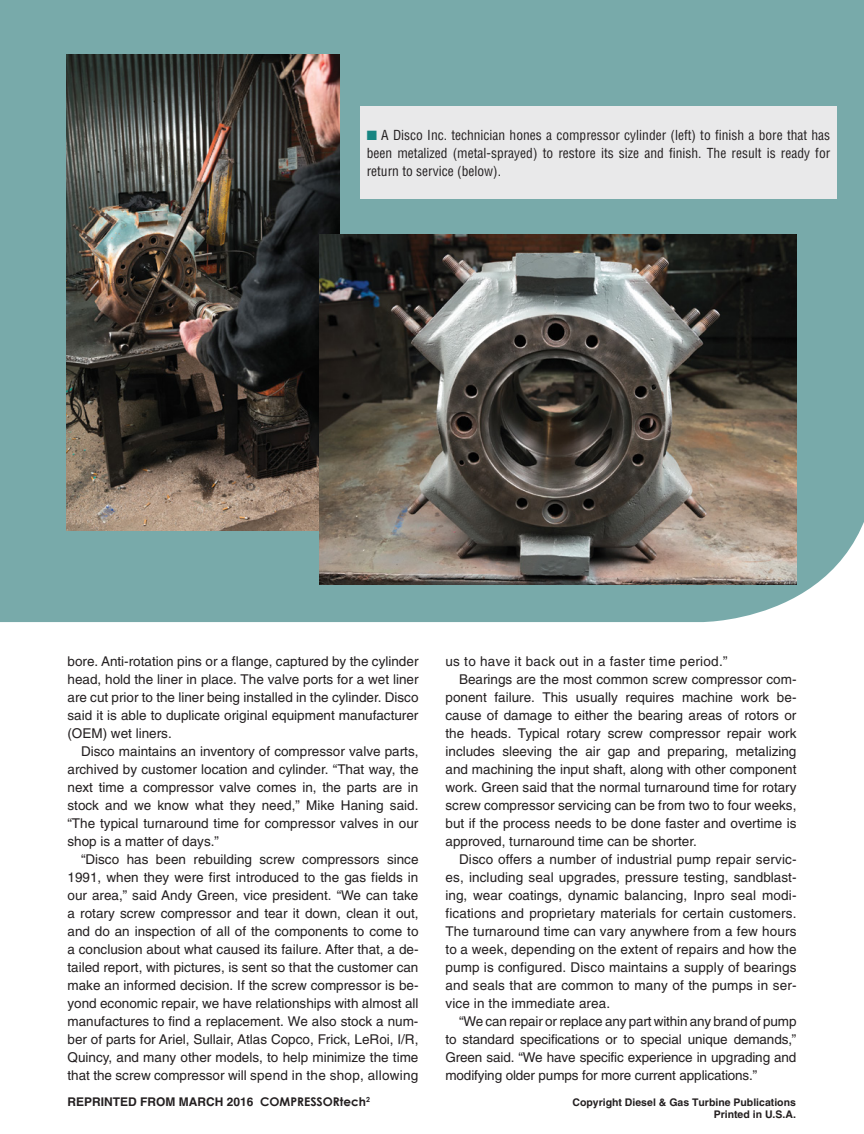
<style>
.page{position:relative;width:864px;height:1134px;background:#fff}
.page>*{position:absolute;margin:0;border:0;box-sizing:border-box;transform-origin:0 0}
.t1{font:13.5px/18px "Helvetica";color:#231f20;text-align:justify}
.t2{font:condensed 13.5px/18px "Helvetica";color:#231f20;text-align:justify}
.t3{font:13.5px "Helvetica";letter-spacing:.02em;color:#231f20}
.t4{font:700 12px "Helvetica";color:#231f20}
.t5{font:700 10.5px/12px "Helvetica";color:#231f20;text-align:right}
.s1{color:#178582}
.s2{font-family:"Century Gothic"}
</style>
<div class="page">
<div style="left:0;top:0;width:864px;height:622px;background:#78aaaa"></div>
<div style="left:360px;top:106px;width:477px;height:93px;background:#e9e9ea"></div>
<img style="left:66px;top:54px;width:273px;height:477px">
<img style="left:320px;top:235px;width:477px;height:350px">
<div style="left:849px;top:0;width:15px;height:388px;background:#78aaaa"></div>
<p class="t2" style="left:367px;top:126px;width:465px"><span class="s1">■</span> A Disco Inc. technician hones a compressor cylinder (left) to finish a bore that has been metalized (metal-sprayed) to restore its size and finish. The result is ready for return to service (below).</p>
<p class="t1" style="left:68px;top:652px;width:353px">bore. Anti-rotation pins or a flange, captured by the cylinder head, hold the liner in place. The valve ports for a wet liner are cut prior to the liner being installed in the cylinder. Disco said it is able to duplicate original equipment manufacturer (OEM) wet liners.</p>
<p class="t1" style="left:68px;top:742px;width:353px;text-indent:14px">Disco maintains an inventory of compressor valve parts, archived by customer location and cylinder. “That way, the next time a compressor valve comes in, the parts are in stock and we know what they need,” Mike Haning said. “The typical turnaround time for compressor valves in our shop is a matter of days.”</p>
<p class="t1" style="left:68px;top:850px;width:353px;text-indent:14px">“Disco has been rebuilding screw compressors since 1991, when they were first introduced to the gas fields in our area,” said Andy Green, vice president. “We can take a rotary screw compressor and tear it down, clean it out, and do an inspection of all of the components to come to a conclusion about what caused its failure. After that, a de&shy;tailed report, with pictures, is sent so that the customer can make an informed decision. If the screw compressor is be&shy;yond economic repair, we have relationships with almost all manufactures to find a replacement. We also stock a num&shy;ber of parts for Ariel, Sullair, Atlas Copco, Frick, LeRoi, I/R, Quincy, and many other models, to help minimize the time that the screw compressor will spend in the shop, allowing</p>
<p class="t3" style="left:446px;top:653px;width:284px">us to have it back out in a faster time period.”</p>
<p class="t1" style="left:459px;top:670px;width:339px">Bearings are the most common screw compressor com-</p>
<p class="t1" style="left:446px;top:688px;width:353px">ponent failure. This usually requires machine work be-</p>
<p class="t1" style="left:446px;top:706px;width:352px">cause of damage to either the bearing areas of rotors or</p>
<p class="t1" style="left:446px;top:724px;width:353px">the heads. Typical rotary screw compressor repair work</p>
<p class="t1" style="left:446px;top:742px;width:352px">includes sleeving the air gap and preparing, metalizing</p>
<p class="t1" style="left:446px;top:760px;width:352px">and machining the input shaft, along with other component</p>
<p class="t1" style="left:446px;top:778px;width:353px">work. Green said that the normal turnaround time for rotary</p>
<p class="t1" style="left:446px;top:796px;width:352px">screw compressor servicing can be from two to four weeks,</p>
<p class="t1" style="left:446px;top:814px;width:352px">but if the process needs to be done faster and overtime is</p>
<p class="t1" style="left:446px;top:832px;width:253px">approved, turnaround time can be shorter.</p>
<p class="t1" style="left:459px;top:850px;width:339px">Disco offers a number of industrial pump repair servic-</p>
<p class="t1" style="left:446px;top:868px;width:352px">es, including seal upgrades, pressure testing, sandblast-</p>
<p class="t1" style="left:446px;top:886px;width:352px">ing, wear coatings, dynamic balancing, Inpro seal modi-</p>
<p class="t1" style="left:446px;top:904px;width:353px">fications and proprietary materials for certain customers.</p>
<p class="t1" style="left:446px;top:922px;width:353px">The turnaround time can vary anywhere from a few hours</p>
<p class="t1" style="left:446px;top:940px;width:353px">to a week, depending on the extent of repairs and how the</p>
<p class="t1" style="left:446px;top:958px;width:352px">pump is configured. Disco maintains a supply of bearings</p>
<p class="t1" style="left:446px;top:976px;width:353px">and seals that are common to many of the pumps in ser-</p>
<p class="t1" style="left:446px;top:994px;width:166px">vice in the immediate area.</p>
<p class="t1" style="left:459px;top:1012px;width:339px">“We can repair or replace any part within any brand of pump</p>
<p class="t1" style="left:446px;top:1030px;width:352px">to standard specifications or to special unique demands,”</p>
<p class="t1" style="left:446px;top:1048px;width:353px">Green said. “We have specific experience in upgrading and</p>
<p class="t1" style="left:446px;top:1066px;width:313px">modifying older pumps for more current applications.”</p>
<p class="t4" style="left:68px;top:1094px;width:304px">REPRINTED FROM MARCH 2016 <span class="s2">COMPRESSORtech</span><sup>2</sup></p>
<p class="t5" style="left:572px;top:1096px;width:225px">Copyright Diesel &amp; Gas Turbine Publications<br>Printed in U.S.A.</p>
</div>
